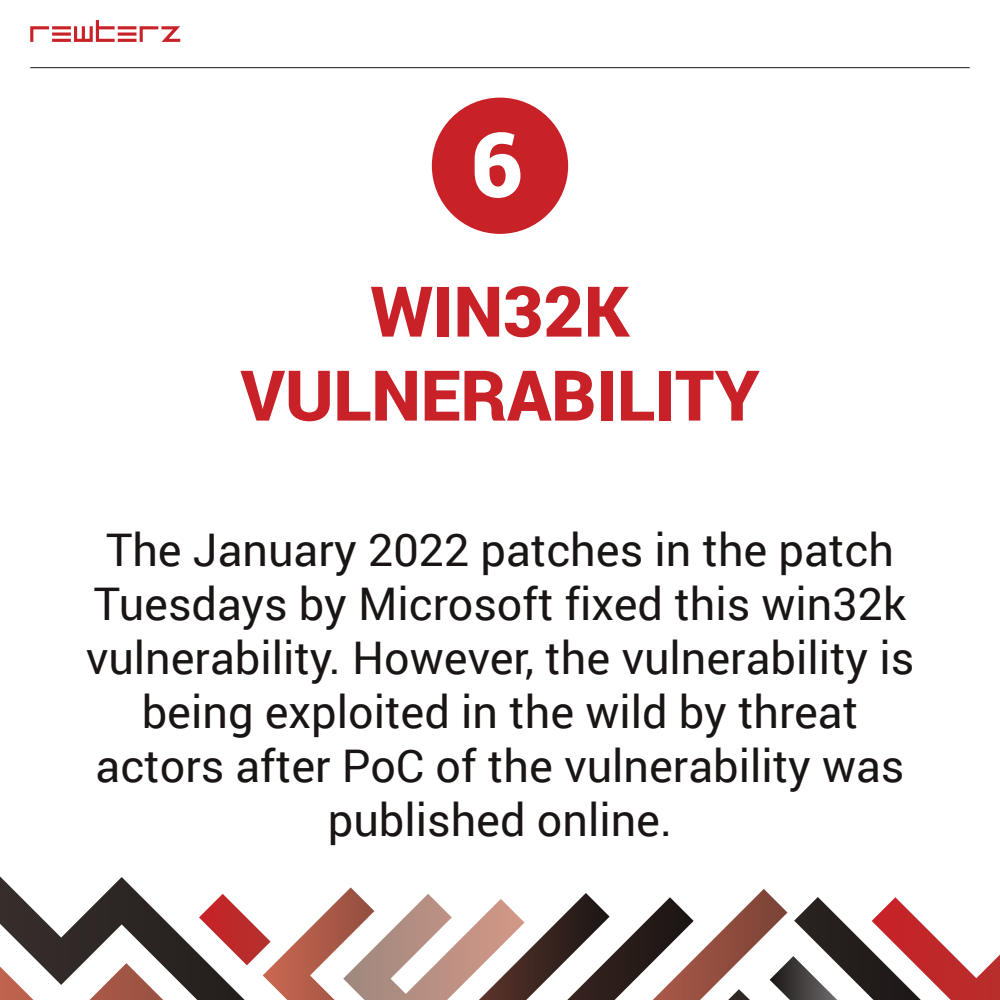
<style>
.page{position:relative;width:1000px;height:1000px;background:#fff}
.page>*{position:absolute;margin:0;border:0;box-sizing:border-box;transform-origin:0 0}
.t1{font:900 90px "Roboto";color:#fff}
.t2{font:900 70px/84px "Roboto";color:#c82127;text-align:center}
.t3{font:45px/54px "Roboto";color:#191514;text-align:center}
</style>
<div class="page">
<svg style="left:610px;top:914px;width:43px;height:86px"></svg>
<svg style="left:653px;top:889px;width:347px;height:111px"></svg>
<svg style="left:0;top:876px;width:610px;height:124px"></svg>
<div style="left:432px;top:98px;width:136px;height:136px;background:#c82127;border-radius:50%"></div>
<svg style="left:30px;top:20px;width:150px;height:22px"></svg>
<hr style="left:30px;top:67px;width:940px;height:1px;background:#191514">
<h1 class="t1" style="left:471px;top:101px;width:54px">6</h1>
<h2 class="t2" style="left:240px;top:267px;width:521px">WIN32K<br>VULNERABILITY</h2>
<p class="t3" style="left:86px;top:521px;width:830px">The January 2022 patches in the patch Tuesdays by Microsoft fixed this win32k vulnerability. However, the vulnerability is being exploited in the wild by threat actors after PoC of the vulnerability was published online.</p>
</div>
